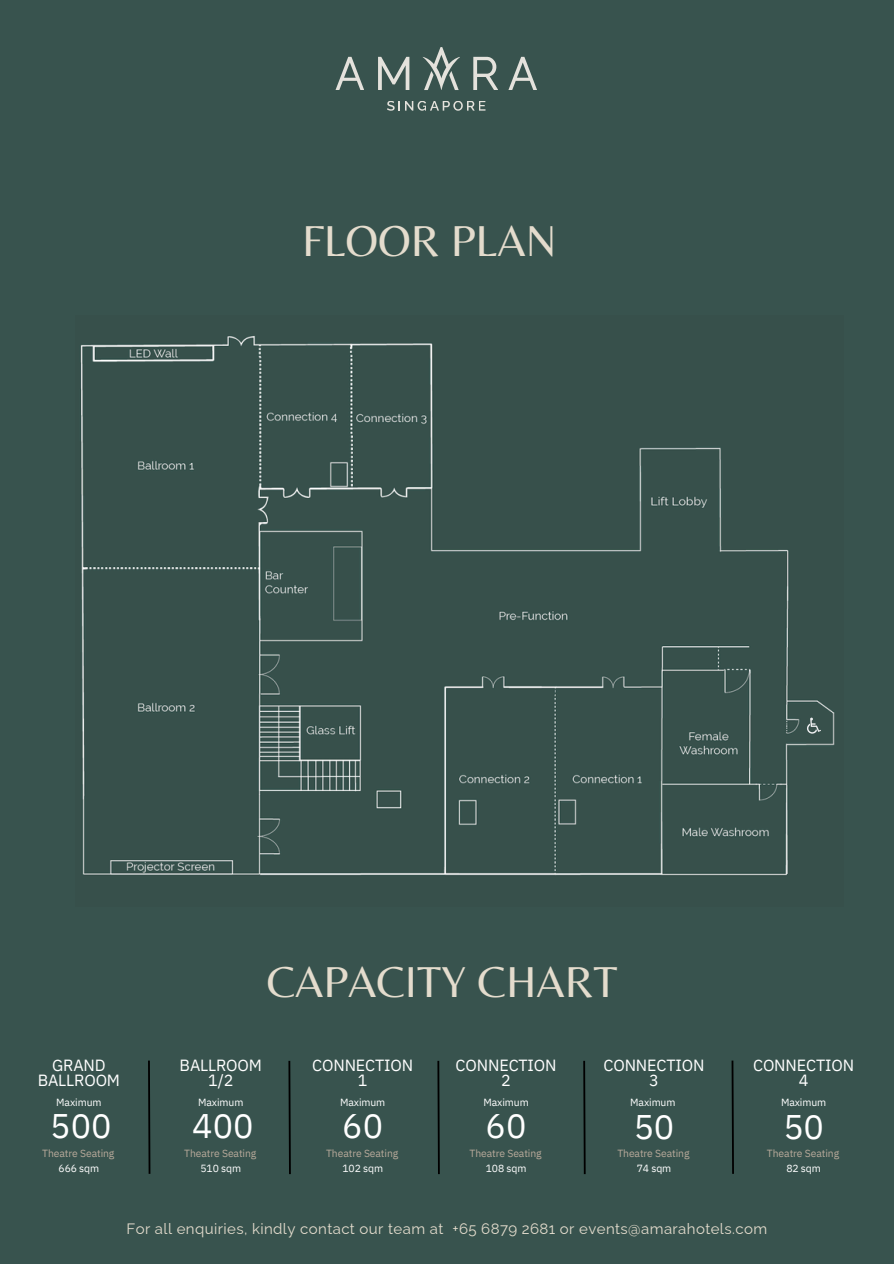
<style>
.page{position:relative;width:894px;height:1264px;background:#fff}
.page>*{position:absolute;margin:0;border:0;box-sizing:border-box;transform-origin:0 0}
.t1{font:45px "Belleza";color:#e4dccd}
.t2{font:34.05px "IBM Plex Sans";color:#fff}
.t3{font:16.2px/15.6px "IBM Plex Sans";letter-spacing:-.01em;color:#fff;text-align:center}
.t4{font:15px "Raleway";letter-spacing:.025em;color:#e4dccd}
.t5{font:10.35px "IBM Plex Sans";letter-spacing:-.01em;color:#b7a99a}
.t6{font:10.35px "IBM Plex Sans";letter-spacing:-.01em;color:#fff}
</style>
<div class="page">
<div style="left:0;top:0;width:893px;height:1263px;background:#38534e"></div>
<svg style="left:288px;top:1060px;width:3px;height:114px"></svg>
<svg style="left:437px;top:1060px;width:3px;height:114px"></svg>
<svg style="left:583px;top:1060px;width:3px;height:114px"></svg>
<svg style="left:731px;top:1060px;width:3px;height:114px"></svg>
<svg style="left:148px;top:1060px;width:3px;height:114px"></svg>
<svg style="left:335px;top:57px;width:29px;height:33px"></svg>
<svg style="left:378px;top:57px;width:31px;height:33px"></svg>
<svg style="left:422px;top:47px;width:38px;height:43px"></svg>
<svg style="left:473px;top:57px;width:25px;height:33px"></svg>
<svg style="left:387px;top:101px;width:98px;height:10px"></svg>
<svg style="left:508px;top:57px;width:29px;height:33px"></svg>
<img style="left:80px;top:336px;width:755px;height:540px">
<svg style="left:806px;top:717px;width:14px;height:16px"></svg>
<p class="t1" style="left:302px;top:214px;width:256px">FLOOR PLAN</p>
<p class="t1" style="left:267px;top:954px;width:352px">CAPACITY CHART</p>
<h1 class="t3" style="left:38px;top:1056px;width:84px">GRAND<br>BALLROOM</h1>
<p class="t3" style="left:179px;top:1056px;width:84px">BALLROOM<br>1/2</p>
<p class="t3" style="left:312px;top:1056px;width:102px">CONNECTION<br>1</p>
<h3 class="t3" style="left:455px;top:1056px;width:102px">CONNECTION<br>2</h3>
<h3 class="t3" style="left:603px;top:1056px;width:102px">CONNECTION<br>3</h3>
<h3 class="t3" style="left:752px;top:1056px;width:102px">CONNECTION<br>4</h3>
<h1 class="t6" style="left:56px;top:1095px;width:47px">Maximum</h1>
<h2 class="t2" style="left:50px;top:1103px;width:63px">500</h2>
<p class="t5" style="left:42px;top:1146px;width:74px">Theatre Seating</p>
<p class="t6" style="left:58px;top:1160px;width:42px">666 sqm</p>
<p class="t6" style="left:630px;top:1095px;width:47px">Maximum</p>
<h2 class="t2" style="left:633px;top:1104px;width:42px">50</h2>
<p class="t5" style="left:617px;top:1145px;width:74px">Theatre Seating</p>
<p class="t6" style="left:636px;top:1161px;width:36px">74 sqm</p>
<p class="t6" style="left:780px;top:1095px;width:47px">Maximum</p>
<h2 class="t2" style="left:783px;top:1104px;width:42px">50</h2>
<p class="t5" style="left:766px;top:1145px;width:74px">Theatre Seating</p>
<p class="t6" style="left:786px;top:1161px;width:36px">82 sqm</p>
<p class="t6" style="left:198px;top:1095px;width:47px">Maximum</p>
<p class="t2" style="left:192px;top:1103px;width:63px">400</p>
<h2 class="t5" style="left:184px;top:1146px;width:74px">Theatre Seating</h2>
<p class="t6" style="left:200px;top:1160px;width:42px">510 sqm</p>
<p class="t6" style="left:340px;top:1095px;width:47px">Maximum</p>
<p class="t2" style="left:342px;top:1103px;width:42px">60</p>
<p class="t5" style="left:326px;top:1146px;width:74px">Theatre Seating</p>
<h2 class="t6" style="left:342px;top:1160px;width:42px">102 sqm</h2>
<p class="t6" style="left:483px;top:1095px;width:47px">Maximum</p>
<h2 class="t2" style="left:485px;top:1103px;width:42px">60</h2>
<p class="t5" style="left:469px;top:1146px;width:74px">Theatre Seating</p>
<p class="t6" style="left:485px;top:1160px;width:42px">108 sqm</p>
<p class="t4" style="left:126px;top:1220px;width:318px">For all enquiries, kindly contact our team at</p>
<p class="t4" style="left:452px;top:1220px;width:316px">+65 6879 2681 or events@amarahotels.com</p>
</div>
